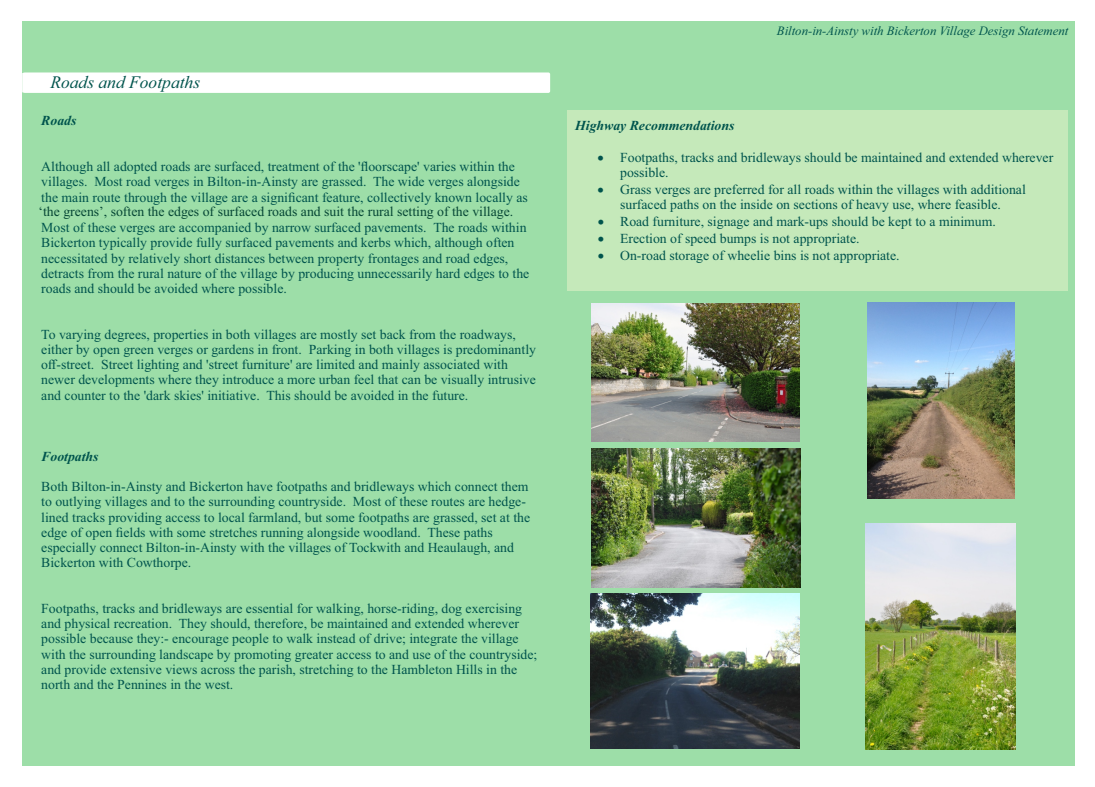
<style>
.page{position:relative;width:1095px;height:787px;background:#fff}
.page>*{position:absolute;margin:0;border:0;box-sizing:border-box;transform-origin:0 0}
.t1{font:italic 17.5px "Times New Roman";color:#00544d}
.t2{font:13.75px/15.2px "Times New Roman";color:#00544d}
.t3{font:13.75px "Times New Roman";color:#064735}
.t4{font:italic 700 13.75px "Times New Roman";color:#00544d}
.t5{font:italic 12.75px "Times New Roman";color:#00544d}
</style>
<div class="page">
<div style="left:22px;top:21px;width:1053px;height:744px;background:#9ddea8"></div>
<div style="left:567px;top:110px;width:501px;height:180px;background:#c5e9ba"></div>
<svg style="left:22px;top:72px;width:528px;height:21px;background:#fcfefc"></svg>
<img style="left:591px;top:303px;width:208px;height:138px">
<img style="left:592px;top:448px;width:208px;height:139px">
<img style="left:865px;top:523px;width:150px;height:226px">
<img style="left:591px;top:593px;width:208px;height:155px">
<img style="left:868px;top:302px;width:146px;height:196px">
<h3 class="t1" style="left:50px;top:76px;width:151px">Roads and Footpaths</h3>
<h4 class="t4" style="left:41px;top:116px;width:37px">Roads</h4>
<p class="t2" style="left:41px;top:160px;width:488px">Although all adopted roads are surfaced, treatment of the 'floorscape' varies within the villages. Most road verges in Bilton-in-Ainsty are grassed. The wide verges alongside the main route through the village are a significant feature, collectively known locally as</p>
<p class="t3" style="left:39px;top:207px;width:476px">‘the greens’, soften the edges of surfaced roads and suit the rural setting of the village.</p>
<p class="t2" style="left:41px;top:221px;width:490px">Most of these verges are accompanied by narrow surfaced pavements. The roads within Bickerton typically provide fully surfaced pavements and kerbs which, although often necessitated by relatively short distances between property frontages and road edges, detracts from the rural nature of the village by producing unnecessarily hard edges to the roads and should be avoided where possible.</p>
<p class="t2" style="left:41px;top:328px;width:496px">To varying degrees, properties in both villages are mostly set back from the roadways, either by open green verges or gardens in front. Parking in both villages is predominantly off-street. Street lighting and 'street furniture' are limited and mainly associated with newer developments where they introduce a more urban feel that can be visually intrusive and counter to the 'dark skies' initiative. This should be avoided in the future.</p>
<h4 class="t4" style="left:41px;top:451px;width:59px">Footpaths</h4>
<p class="t2" style="left:41px;top:480px;width:490px">Both Bilton-in-Ainsty and Bickerton have footpaths and bridleways which connect them to outlying villages and to the surrounding countryside. Most of these routes are hedge&shy;lined tracks providing access to local farmland, but some footpaths are grassed, set at the edge of open fields with some stretches running alongside woodland. These paths especially connect Bilton-in-Ainsty with the villages of Tockwith and Heaulaugh, and Bickerton with Cowthorpe.</p>
<p class="t2" style="left:41px;top:602px;width:498px">Footpaths, tracks and bridleways are essential for walking, horse-riding, dog exercising and physical recreation. They should, therefore, be maintained and extended wherever possible because they:- encourage people to walk instead of drive; integrate the village with the surrounding landscape by promoting greater access to and use of the countryside; and provide extensive views across the parish, stretching to the Hambleton Hills in the north and the Pennines in the west.</p>
<p class="t5" style="left:777px;top:26px;width:293px">Bilton-in-Ainsty with Bickerton Village Design Statement</p>
<h4 class="t4" style="left:575px;top:120px;width:161px">Highway Recommendations</h4>
<p class="t2" style="left:620px;top:151px;width:435px;text-indent:-22px">• Footpaths, tracks and bridleways should be maintained and extended wherever possible.</p>
<p class="t2" style="left:598px;top:183px;width:430px">• Grass verges are preferred for all roads within the villages with additional</p>
<p class="t2" style="left:620px;top:198px;width:382px">surfaced paths on the inside on sections of heavy use, where feasible.</p>
<p class="t2" style="left:598px;top:215px;width:400px">• Road furniture, signage and mark-ups should be kept to a minimum.</p>
<p class="t2" style="left:598px;top:232px;width:263px">• Erection of speed bumps is not appropriate.</p>
<p class="t2" style="left:598px;top:249px;width:303px">• On-road storage of wheelie bins is not appropriate.</p>
</div>
